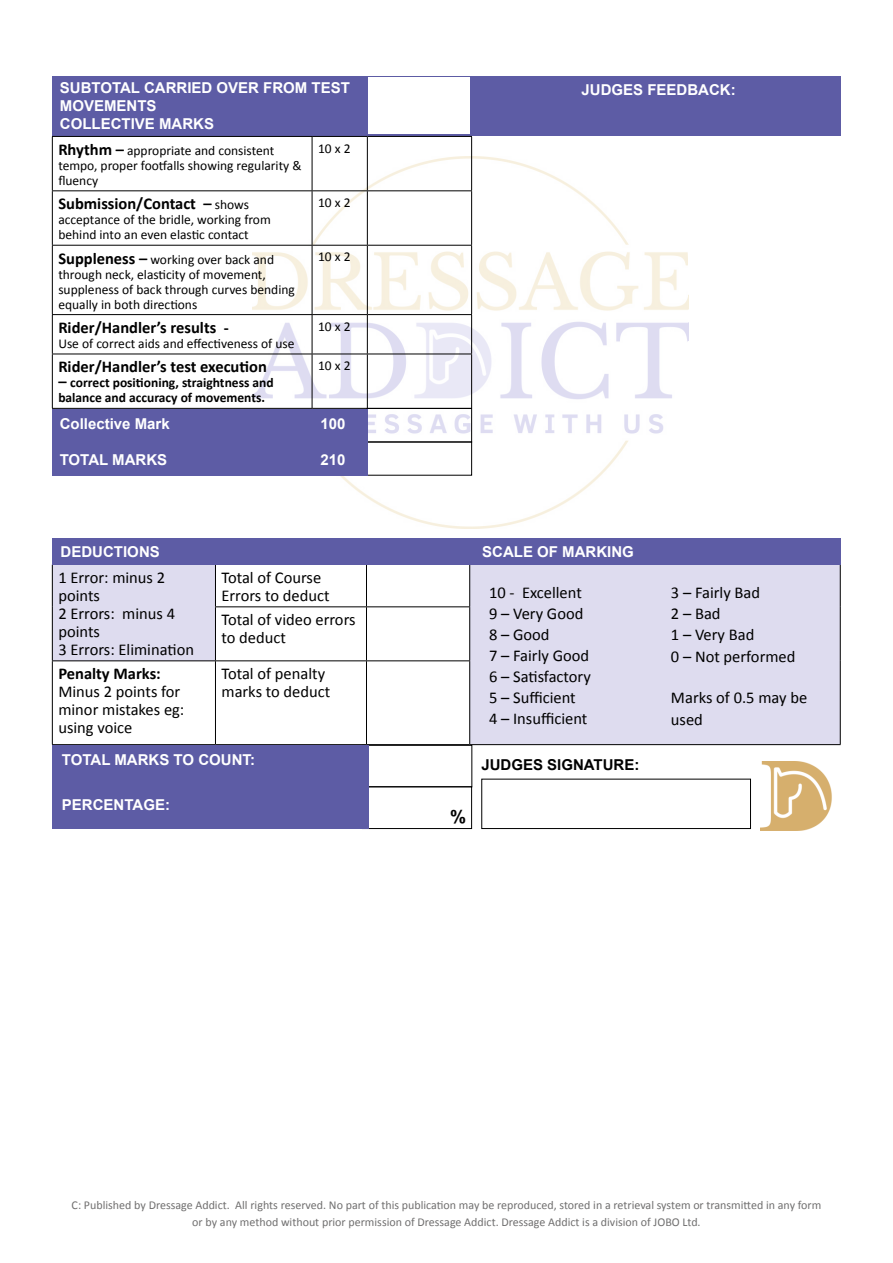
<style>
.page{position:relative;width:893px;height:1263px;background:#fff}
.page>*{position:absolute;margin:0;border:0;box-sizing:border-box;transform-origin:0 0}
.t1{font:700 18px "Arial";color:#000}
.t2{font:16.5px/21px "Calibri";color:#000}
.t3{font:700 16.5px "Calibri";color:#000}
.t4{font:700 15px/18px "Arial";color:#fff}
.t5{font:700 15px "Arial";color:#000}
.t6{font:13.5px/15px "Calibri";color:#000}
.t7{font:700 13.5px/15px "Calibri";color:#000}
.t8{font:12px/16.5px "Calibri";color:#706f6f;text-align:center}
.s1{font-weight:700;font-size:16.5px}
.s2{font-weight:400;font-size:13.5px}
.s3{font-size:16.5px}
</style>
<div class="page">
<img style="left:252px;top:156px;width:436px;height:372px">
<div style="left:362px;top:786px;width:110px;height:43px;border:1px solid #000"></div>
<div style="left:362px;top:745px;width:110px;height:42px;border:1px solid #000"></div>
<div style="left:481px;top:779px;width:270px;height:50px;border:1px solid #000"></div>
<svg style="left:53px;top:565px;width:787px;height:179px;fill:#dedcef"></svg>
<hr style="left:52px;top:565px;width:1px;height:42px;background:#000">
<hr style="left:215px;top:565px;width:1px;height:41px;background:#000">
<hr style="left:366px;top:565px;width:1px;height:41px;background:#000">
<hr style="left:469px;top:565px;width:1px;height:41px;background:#000">
<hr style="left:840px;top:565px;width:1px;height:42px;background:#000">
<hr style="left:52px;top:607px;width:1px;height:53px;background:#000">
<hr style="left:215px;top:606px;width:151px;height:1px;background:#000">
<hr style="left:215px;top:607px;width:1px;height:53px;background:#000">
<hr style="left:366px;top:606px;width:104px;height:1px;background:#000">
<hr style="left:366px;top:607px;width:1px;height:53px;background:#000">
<hr style="left:469px;top:607px;width:1px;height:53px;background:#000">
<hr style="left:840px;top:607px;width:1px;height:54px;background:#000">
<hr style="left:52px;top:660px;width:163px;height:1px;background:#000">
<hr style="left:52px;top:661px;width:1px;height:83px;background:#000">
<hr style="left:215px;top:660px;width:151px;height:1px;background:#000">
<hr style="left:215px;top:661px;width:1px;height:83px;background:#000">
<hr style="left:366px;top:660px;width:104px;height:1px;background:#000">
<hr style="left:366px;top:661px;width:1px;height:83px;background:#000">
<hr style="left:469px;top:661px;width:1px;height:83px;background:#000">
<hr style="left:840px;top:661px;width:1px;height:83px;background:#000">
<hr style="left:52px;top:744px;width:163px;height:1px;background:#000">
<hr style="left:215px;top:744px;width:151px;height:1px;background:#000">
<hr style="left:366px;top:744px;width:104px;height:1px;background:#000">
<hr style="left:470px;top:744px;width:371px;height:1px;background:#000">
<div style="left:52px;top:745px;width:317px;height:84px;background:#5d5ca5"></div>
<img style="left:761px;top:761px;width:71px;height:70px">
<div style="left:52px;top:539px;width:789px;height:26px;background:#5d5ca5"></div>
<div style="left:52px;top:77px;width:789px;height:59px;background:#5d5ca5"></div>
<div style="left:366px;top:408px;width:106px;height:34px;border:1px solid #000"></div>
<div style="left:52px;top:409px;width:316px;height:67px;background:#5d5ca5"></div>
<hr style="left:52px;top:136px;width:260px;height:1px;background:#000">
<hr style="left:52px;top:137px;width:1px;height:53px;background:#000">
<hr style="left:312px;top:136px;width:55px;height:1px;background:#000">
<hr style="left:312px;top:137px;width:1px;height:53px;background:#000">
<hr style="left:367px;top:136px;width:105px;height:1px;background:#000">
<hr style="left:367px;top:137px;width:1px;height:53px;background:#000">
<hr style="left:471px;top:137px;width:1px;height:53px;background:#000">
<hr style="left:52px;top:190px;width:260px;height:1px;background:#000">
<hr style="left:52px;top:191px;width:1px;height:54px;background:#000">
<hr style="left:312px;top:190px;width:55px;height:1px;background:#000">
<hr style="left:312px;top:191px;width:1px;height:54px;background:#000">
<hr style="left:367px;top:190px;width:105px;height:1px;background:#000">
<hr style="left:367px;top:191px;width:1px;height:54px;background:#000">
<hr style="left:471px;top:191px;width:1px;height:54px;background:#000">
<hr style="left:52px;top:245px;width:260px;height:1px;background:#000">
<hr style="left:52px;top:246px;width:1px;height:68px;background:#000">
<hr style="left:312px;top:245px;width:55px;height:1px;background:#000">
<hr style="left:312px;top:246px;width:1px;height:68px;background:#000">
<hr style="left:367px;top:245px;width:105px;height:1px;background:#000">
<hr style="left:367px;top:246px;width:1px;height:68px;background:#000">
<hr style="left:471px;top:246px;width:1px;height:68px;background:#000">
<hr style="left:52px;top:314px;width:260px;height:1px;background:#000">
<hr style="left:52px;top:315px;width:1px;height:39px;background:#000">
<hr style="left:312px;top:314px;width:55px;height:1px;background:#000">
<hr style="left:312px;top:315px;width:1px;height:39px;background:#000">
<hr style="left:367px;top:314px;width:105px;height:1px;background:#000">
<hr style="left:367px;top:315px;width:1px;height:39px;background:#000">
<hr style="left:471px;top:315px;width:1px;height:39px;background:#000">
<hr style="left:52px;top:354px;width:260px;height:1px;background:#000">
<hr style="left:52px;top:354px;width:1px;height:54px;background:#000">
<hr style="left:312px;top:354px;width:55px;height:1px;background:#000">
<hr style="left:312px;top:354px;width:1px;height:54px;background:#000">
<hr style="left:367px;top:354px;width:105px;height:1px;background:#000">
<hr style="left:367px;top:354px;width:1px;height:54px;background:#000">
<hr style="left:471px;top:354px;width:1px;height:54px;background:#000">
<hr style="left:52px;top:408px;width:260px;height:1px;background:#000">
<hr style="left:312px;top:408px;width:55px;height:1px;background:#000">
<hr style="left:367px;top:408px;width:105px;height:1px;background:#000">
<div style="left:368px;top:77px;width:102px;height:57px;background:#fff"></div>
<p class="t4" style="left:60px;top:80px;width:292px">SUBTOTAL CARRIED OVER FROM TEST<br>MOVEMENTS<br>COLLECTIVE MARKS</p>
<p class="t4" style="left:581px;top:81px;width:156px">JUDGES FEEDBACK:</p>
<p class="t6" style="left:58px;top:142px;width:245px"><span class="s1">Rhythm –</span> appropriate and consistent tempo, proper footfalls showing regularity &amp; fluency</p>
<p class="t6" style="left:318px;top:140px;width:34px">10 x 2</p>
<p class="t3" style="left:58px;top:192px;width:192px">Submission/Contact – <span class="s2">shows</span></p>
<p class="t6" style="left:58px;top:212px;width:214px">acceptance of the bridle, working from behind into an even elastic contact</p>
<p class="t6" style="left:318px;top:195px;width:34px">10 x 2</p>
<p class="t6" style="left:58px;top:251px;width:238px"><span class="s1">Suppleness –</span> working over back and through neck, elasticity of movement, suppleness of back through curves bending equally in both directions</p>
<p class="t6" style="left:318px;top:249px;width:34px">10 x 2</p>
<p class="t3" style="left:58px;top:316px;width:172px">Rider/Handler’s results -</p>
<p class="t6" style="left:58px;top:336px;width:238px">Use of correct aids and effectiveness of use</p>
<p class="t6" style="left:318px;top:318px;width:34px">10 x 2</p>
<p class="t3" style="left:58px;top:355px;width:210px">Rider/Handler’s test execution</p>
<p class="t7" style="left:58px;top:375px;width:217px"><span class="s3">–</span> correct positioning, straightness and balance and accuracy of movements.</p>
<p class="t6" style="left:318px;top:358px;width:34px">10 x 2</p>
<p class="t4" style="left:60px;top:416px;width:112px">Collective Mark</p>
<p class="t4" style="left:321px;top:416px;width:27px">100</p>
<p class="t4" style="left:60px;top:452px;width:109px">TOTAL MARKS</p>
<p class="t4" style="left:321px;top:452px;width:27px">210</p>
<p class="t4" style="left:61px;top:544px;width:101px">DEDUCTIONS</p>
<p class="t4" style="left:482px;top:544px;width:153px">SCALE OF MARKING</p>
<p class="t2" style="left:489px;top:582px;width:103px">10 - Excellent<br>9 – Very Good<br>8 – Good<br>7 – Fairly Good<br>6 – Satisfactory<br>5 – Sufficient<br>4 – Insufficient</p>
<p class="t2" style="left:671px;top:582px;width:126px">3 – Fairly Bad<br>2 – Bad<br>1 – Very Bad<br>0 – Not performed</p>
<p class="t2" style="left:58px;top:568px;width:137px;line-height:18px">1 Error: minus 2 points<br>2 Errors: minus 4 points<br>3 Errors: Elimination</p>
<p class="t2" style="left:221px;top:568px;width:110px;line-height:18px">Total of Course<br>Errors to deduct</p>
<p class="t2" style="left:221px;top:610px;width:136px;line-height:18px">Total of video errors to deduct</p>
<p class="t2" style="left:221px;top:664px;width:110px;line-height:18px">Total of penalty marks to deduct</p>
<p class="t3" style="left:58px;top:662px;width:104px">Penalty Marks:</p>
<p class="t2" style="left:58px;top:682px;width:128px;line-height:18px">Minus 2 points for minor mistakes eg: using voice</p>
<p class="t2" style="left:671px;top:687px;width:138px">Marks of 0.5 may be used</p>
<p class="t4" style="left:62px;top:751px;width:195px">TOTAL MARKS TO COUNT:</p>
<p class="t4" style="left:62px;top:796px;width:110px">PERCENTAGE:</p>
<h1 class="t1" style="left:450px;top:805px;width:18px">%</h1>
<p class="t5" style="left:481px;top:755px;width:160px">JUDGES SIGNATURE:</p>
<p class="t8" style="left:72px;top:1197px;width:751px">C: Published by Dressage Addict. All rights reserved. No part of this publication may be reproduced, stored in a retrieval system or transmitted in any form or by any method without prior permission of Dressage Addict. Dressage Addict is a division of JOBO Ltd.</p>
</div>
